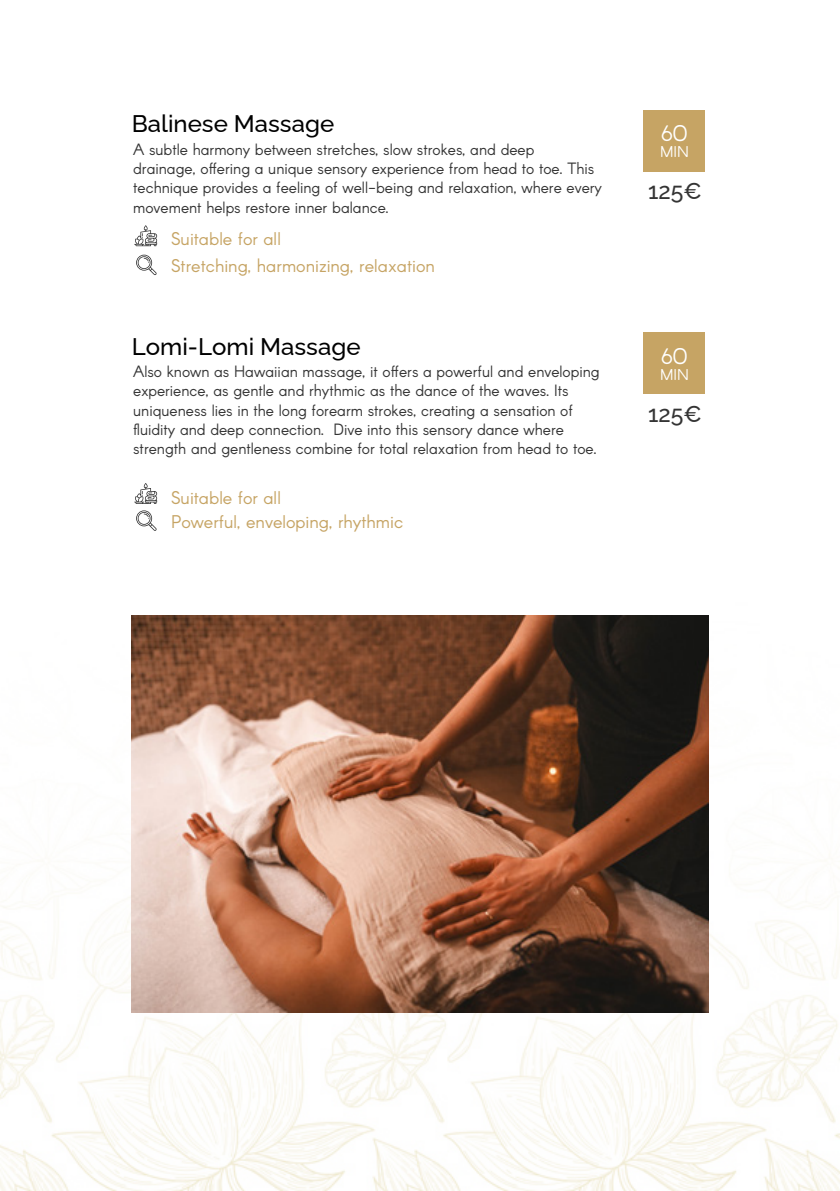
<style>
.page{position:relative;width:840px;height:1191px;background:#fff}
.page>*{position:absolute;margin:0;border:0;box-sizing:border-box;transform-origin:0 0}
.t1{font:100 24px "Raleway";color:#000}
.t2{font:100 23px "Raleway";color:#343434}
.t3{font:22px "Arcon Rounded Regular";color:#fff}
.t4{font:18px/26.8px "Arcon";color:#c6a464}
.t5{font:16px/19.2px "Arcon";color:#343434}
.t6{font:15.4px "Arcon Rounded Regular";color:#fff}
</style>
<div class="page">
<img style="left:0;top:615px;width:839px;height:576px">
<div style="left:643px;top:110px;width:62px;height:62px;background:#c6a464"></div>
<svg style="left:134px;top:225px;width:23px;height:21px"></svg>
<svg style="left:136px;top:255px;width:20px;height:20px"></svg>
<div style="left:643px;top:332px;width:62px;height:62px;background:#c6a464"></div>
<svg style="left:134px;top:483px;width:23px;height:21px"></svg>
<svg style="left:136px;top:510px;width:20px;height:21px"></svg>
<img style="left:132px;top:615px;width:575px;height:397px">
<h1 class="t1" style="left:132px;top:105px;width:204px">Balinese Massage</h1>
<p class="t5" style="left:133px;top:141px;width:470px">A subtle harmony between stretches, slow strokes, and deep<br>drainage, offering a unique sensory experience from head to toe. This technique provides a feeling of well-being and relaxation, where every movement helps restore inner balance.</p>
<p class="t4" style="left:171px;top:226px;width:265px">Suitable for all<br>Stretching, harmonizing, relaxation</p>
<h1 class="t1" style="left:132px;top:327px;width:230px">Lomi-Lomi Massage</h1>
<p class="t5" style="left:133px;top:363px;width:467px">Also known as Hawaiian massage, it offers a powerful and enveloping experience, as gentle and rhythmic as the dance of the waves. Its uniqueness lies in the long forearm strokes, creating a sensation of fluidity and deep connection. Dive into this sensory dance where strength and gentleness combine for total relaxation from head to toe.</p>
<p class="t4" style="left:171px;top:487px;width:233px;line-height:24.4px">Suitable for all<br>Powerful, enveloping, rhythmic</p>
<h3 class="t3" style="left:660px;top:120px;width:28px">60</h3>
<p class="t6" style="left:659px;top:142px;width:30px">MIN</p>
<h2 class="t2" style="left:648px;top:173px;width:55px">125€</h2>
<h3 class="t3" style="left:660px;top:342px;width:28px">60</h3>
<p class="t6" style="left:659px;top:365px;width:30px">MIN</p>
<h2 class="t2" style="left:648px;top:395px;width:55px">125€</h2>
</div>
